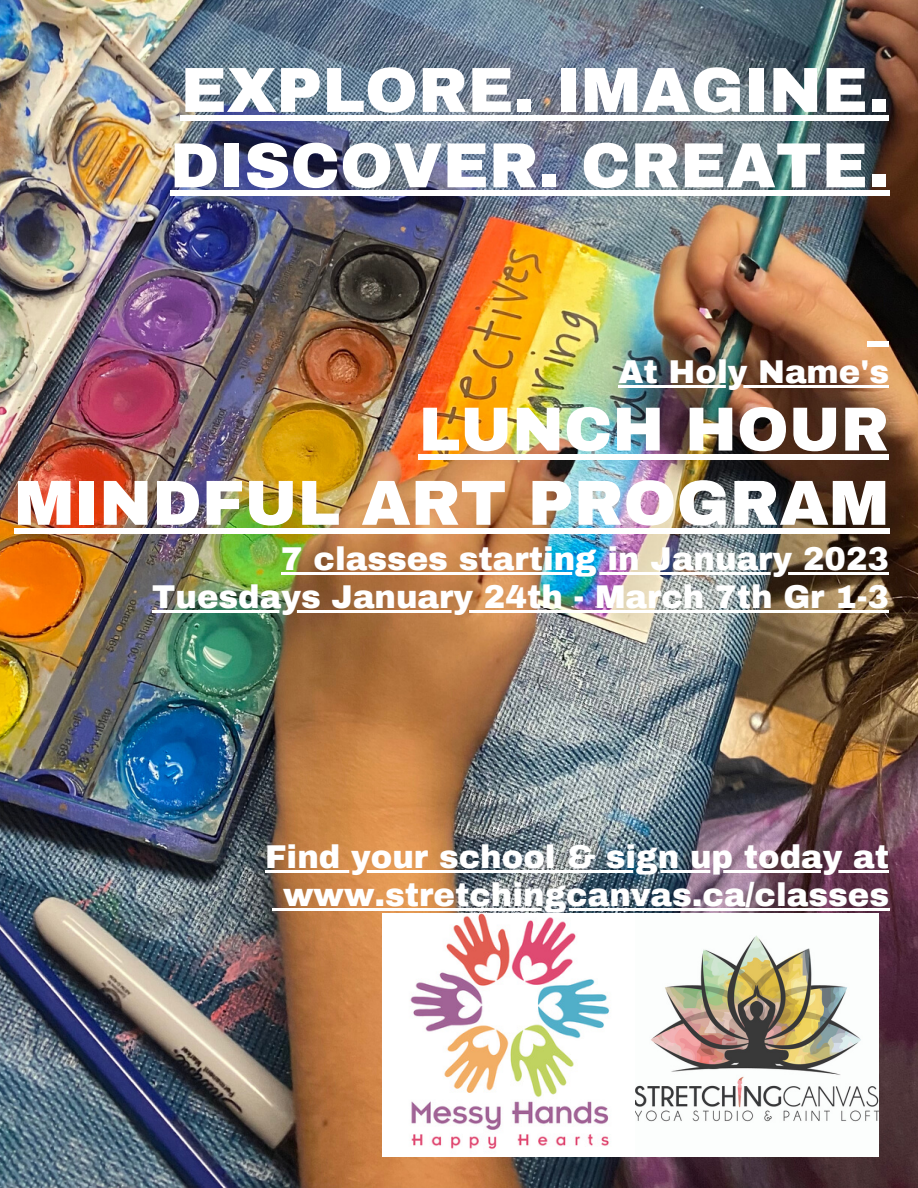
<style>
.page{position:relative;width:918px;height:1188px;background:#fff}
.page>*{position:absolute;margin:0;border:0;box-sizing:border-box;transform-origin:0 0}
.t1{font:900 63.75px/75.3px "Archivo";color:#fff}
.t2{font:900 62.25px "Archivo";color:#fff}
.t3{font:900 32.25px/38.2px "Archivo";color:#fff;text-align:right}
</style>
<div class="page">
<img style="left:0;top:0;width:918px;height:1188px">
<img style="left:383px;top:914px;width:495px;height:243px">
<div style="left:181px;top:115px;width:708px;height:6px;background:#fff"></div>
<div style="left:170px;top:191px;width:719px;height:5px;background:#fff"></div>
<div style="left:868px;top:341px;width:21px;height:6px;background:#fff"></div>
<hr style="left:618px;top:385px;width:242px;height:3px;background:#fff">
<hr style="left:860px;top:385px;width:29px;height:3px;background:#fff">
<div style="left:419px;top:454px;width:470px;height:6px;background:#fff"></div>
<div style="left:14px;top:528px;width:875px;height:6px;background:#fff"></div>
<hr style="left:281px;top:572px;width:22px;height:2px;background:#fff">
<hr style="left:303px;top:572px;width:586px;height:2px;background:#fff">
<hr style="left:152px;top:610px;width:737px;height:3px;background:#fff">
<hr style="left:265px;top:870px;width:624px;height:2px;background:#fff">
<svg style="left:272px;top:908px;width:11px;height:3px"></svg>
<hr style="left:283px;top:908px;width:606px;height:3px;background:#fff">
<h1 class="t1" style="left:170px;top:53px;width:721px">EXPLORE. IMAGINE.<br>DISCOVER. CREATE.</h1>
<p class="t3" style="left:618px;top:353px;width:272px">At Holy Name's</p>
<h2 class="t2" style="left:419px;top:396px;width:472px">LUNCH HOUR</h2>
<h1 class="t1" style="left:14px;top:466px;width:877px">MINDFUL ART PROGRAM</h1>
<p class="t3" style="left:152px;top:540px;width:738px">7 classes starting in January 2023<br>Tuesdays January 24th - March 7th Gr 1-3</p>
<p class="t3" style="left:265px;top:838px;width:625px;text-align:center">Find your school &amp; sign up today at www.stretchingcanvas.ca/classes</p>
</div>
